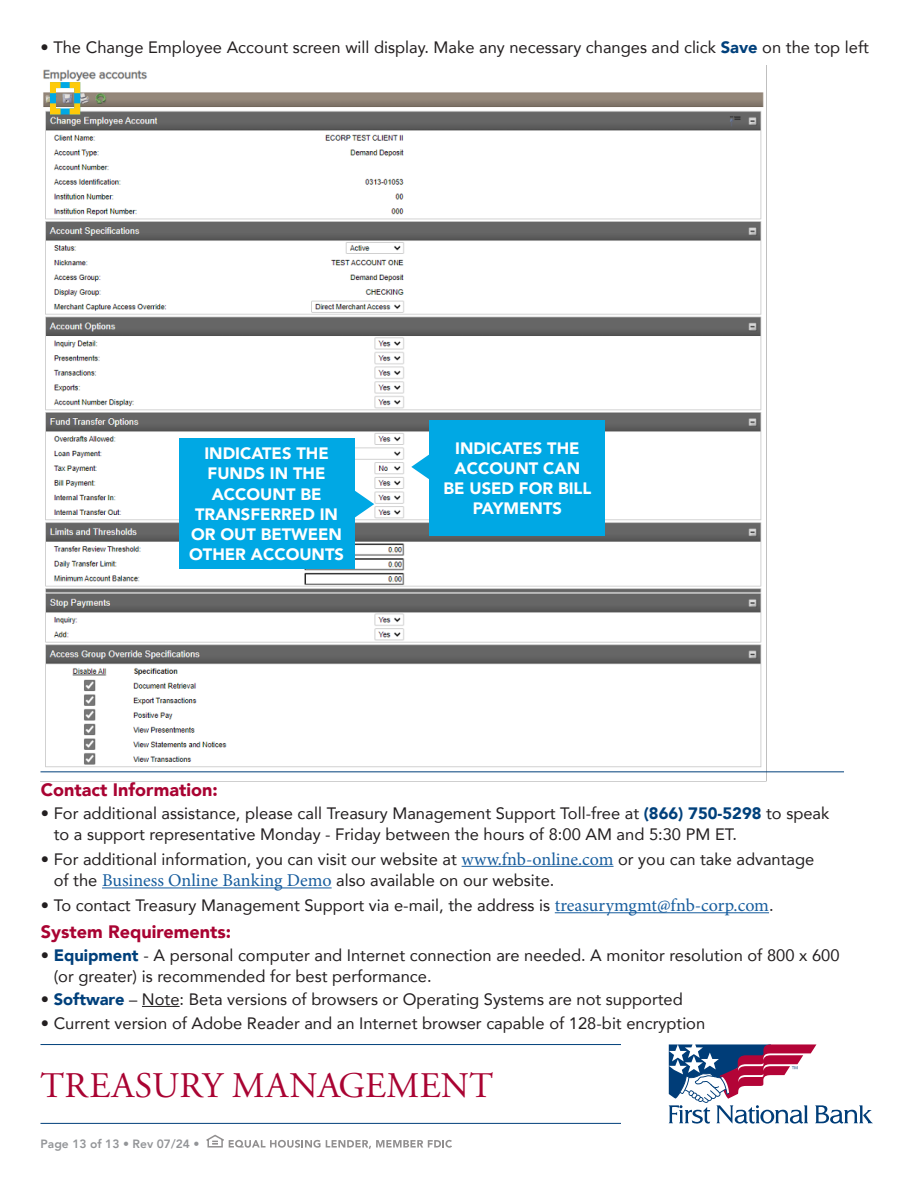
<style>
.page{position:relative;width:918px;height:1188px;background:#fff}
.page>*{position:absolute;margin:0;border:0;box-sizing:border-box;transform-origin:0 0}
.Subhead{font:36px "Adobe Garamond Pro";letter-spacing:.01em;color:#a90332}
.t1{font:900 18px "Avenir";color:#a90332}
.t2{font:16.5px/20.2px "Avenir";color:#231f20}
.t3{font:900 16.5px/20.2px "Avenir";color:#fff;text-align:center}
.t4{font:800 12px "Avenir";color:#939598}
.s1{font-weight:900;color:#00407b}
.s2{font-family:"Minion Pro";font-size:18px;color:#175d9e}
</style>
<div class="page">
<hr style="left:40px;top:1044px;width:581px;height:1px;background:#00407b">
<svg style="left:669px;top:1044px;width:204px;height:80px"></svg>
<hr style="left:40px;top:1123px;width:581px;height:1px;background:#00407b">
<img style="left:40px;top:65px;width:728px;height:716px">
<svg style="left:411px;top:452px;width:19px;height:29px"></svg>
<div style="left:430px;top:420px;width:175px;height:116px;background:#00a8e4"></div>
<svg style="left:354px;top:490px;width:20px;height:29px"></svg>
<div style="left:179px;top:438px;width:175px;height:131px;background:#00a8e4"></div>
<hr style="left:462px;top:866px;width:152px;height:1px;background:#175d9e">
<hr style="left:102px;top:887px;width:230px;height:1px;background:#175d9e">
<hr style="left:555px;top:912px;width:214px;height:1px;background:#175d9e">
<hr style="left:142px;top:1006px;width:38px;height:1px;background:#231f20">
<hr style="left:40px;top:772px;width:804px;height:1px;background:#00407b">
<svg style="left:206px;top:1135px;width:246px;height:14px"></svg>
<svg style="left:47px;top:79px;width:36px;height:38px"></svg>
<p class="t2" style="left:40px;top:37px;width:830px">• The Change Employee Account screen will display. Make any necessary changes and click <span class="s1">Save</span> on the top left</p>
<p class="t3" style="left:189px;top:443px;width:156px">INDICATES THE<br>FUNDS IN THE<br>ACCOUNT BE<br>TRANSFERRED IN<br>OR OUT BETWEEN<br>OTHER ACCOUNTS</p>
<p class="t3" style="left:443px;top:437px;width:149px">INDICATES THE<br>ACCOUNT CAN<br>BE USED FOR BILL<br>PAYMENTS</p>
<p class="t1" style="left:41px;top:774px;width:178px">Contact Information:</p>
<p class="t2" style="left:54px;top:803px;width:777px;text-indent:-13px">• For additional assistance, please call Treasury Management Support Toll-free at <span class="s1">(866) 750-5298</span> to speak to a support representative Monday - Friday between the hours of 8:00 AM and 5:30 PM ET.</p>
<p class="t2" style="left:54px;top:848px;width:762px;line-height:21.6px;text-indent:-13px">• For additional information, you can visit our website at <span class="s2">www.fnb-online.com</span> or you can take advantage of the <span class="s2">Business Online Banking Demo</span> also available on our website.</p>
<p class="t2" style="left:41px;top:895px;width:734px">• To contact Treasury Management Support via e-mail, the address is <span class="s2">treasurymgmt@fnb-corp.com</span>.</p>
<p class="t1" style="left:41px;top:916px;width:192px">System Requirements:</p>
<p class="t2" style="left:54px;top:945px;width:787px;text-indent:-13px">• <span class="s1">Equipment</span> - A personal computer and Internet connection are needed. A monitor resolution of 800 x 600 (or greater) is recommended for best performance.</p>
<p class="t2" style="left:41px;top:989px;width:644px">• <span class="s1">Software</span> – Note: Beta versions of browsers or Operating Systems are not supported</p>
<p class="t2" style="left:41px;top:1012px;width:666px">• Current version of Adobe Reader and an Internet browser capable of 128-bit encryption</p>
<p class="Subhead" style="left:40px;top:1064px;width:454px">TREASURY MANAGEMENT</p>
<p class="t4" style="left:41px;top:1134px;width:160px">Page 13 of 13 • Rev 07/24 •</p>
</div>
